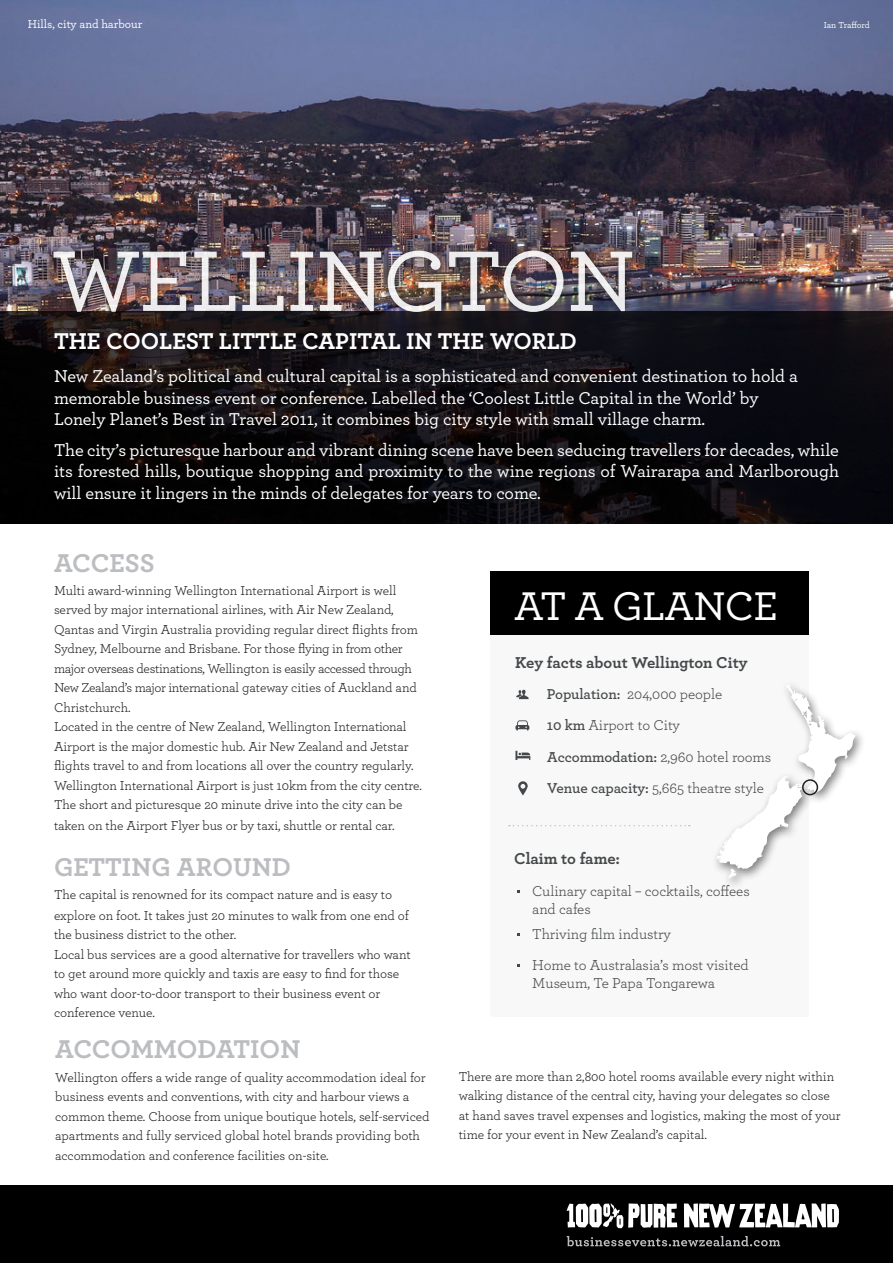
<style>
.page{position:relative;width:893px;height:1263px;background:#fff}
.page>*{position:absolute;margin:0;border:0;box-sizing:border-box;transform-origin:0 0}
.t1{font:500 90px "Archer";letter-spacing:-.02em;color:#fff}
.subheader{font:500 42px "Archer";letter-spacing:-.02em;color:#fff}
.t2{font:700 27px "Archer";color:#bcbdc0}
.t3{font:700 24px "Archer";color:#fff}
.t4{font:500 18px/21.6px "Archer";letter-spacing:-.005em;color:#fff;text-align:justify}
.t5{font:700 16.5px "Archer";color:#45484a}
.t6{font:15px/18px "Archer";letter-spacing:-.005em;color:#45484a}
.t7{font:13.5px/19.5px "Archer";letter-spacing:-.005em;color:#231f20}
.t8{font:500 12px "Archer";color:#fff}
.t9{font:500 9px "Archer";letter-spacing:-.005em;color:#fff}
.s1{font-weight:600}
</style>
<div class="page">
<img style="left:0;top:0;width:893px;height:311px">
<div style="left:811px;top:9px;width:72px;height:33px;background:#626e97"></div>
<svg style="left:0;top:311px;width:893px;height:213px;background:#0c0a0d"></svg>
<div style="left:46px;top:243px;width:595px;height:78px;background:#231f20;opacity:.7"></div>
<div style="left:0;top:1186px;width:893px;height:77px;background:#000"></div>
<svg style="left:567px;top:1203px;width:110px;height:25px"></svg>
<svg style="left:684px;top:1203px;width:155px;height:24px"></svg>
<svg style="left:567px;top:1236px;width:213px;height:10px"></svg>
<div style="left:491px;top:617px;width:318px;height:399px;background:#f8f8f8"></div>
<div style="left:491px;top:571px;width:318px;height:64px;background:#000"></div>
<div style="left:711px;top:679px;width:156px;height:211px;background:#fff"></div>
<svg style="left:716px;top:684px;width:140px;height:195px"></svg>
<div style="left:802px;top:779px;width:16px;height:16px;border:2px solid #231f20;border-radius:50%"></div>
<svg style="left:516px;top:690px;width:13px;height:9px"></svg>
<svg style="left:515px;top:720px;width:14px;height:10px"></svg>
<svg style="left:515px;top:751px;width:15px;height:9px"></svg>
<svg style="left:518px;top:781px;width:10px;height:14px"></svg>
<svg style="left:509px;top:825px;width:181px;height:1px"></svg>
<p class="t8" style="left:28px;top:15px;width:116px">Hills, city and harbour</p>
<p class="t9" style="left:824px;top:19px;width:47px">Ian Trafford</p>
<h1 class="t1" style="left:52px;top:216px;width:585px">WELLINGTON</h1>
<p class="t3" style="left:54px;top:322px;width:524px">THE COOLEST LITTLE CAPITAL IN THE WORLD</p>
<p class="t4" style="left:54px;top:364px;width:745px">New Zealand’s political and cultural capital is a sophisticated and convenient destination to hold a</p>
<p class="t4" style="left:54px;top:386px;width:706px">memorable business event or conference. Labelled the ‘Coolest Little Capital in the World’ by</p>
<p class="t4" style="left:54px;top:407px;width:653px">Lonely Planet’s Best in Travel 2011, it combines big city style with small village charm.</p>
<p class="t4" style="left:54px;top:438px;width:786px">The city’s picturesque harbour and vibrant dining scene have been seducing travellers for decades, while its forested hills, boutique shopping and proximity to the wine regions of Wairarapa and Marlborough will ensure it lingers in the minds of delegates for years to come.</p>
<p class="t2" style="left:54px;top:541px;width:102px">ACCESS</p>
<p class="t7" style="left:54px;top:580px;width:366px">Multi award-winning Wellington International Airport is well served by major international airlines, with Air New Zealand, Qantas and Virgin Australia providing regular direct flights from Sydney, Melbourne and Brisbane. For those flying in from other major overseas destinations, Wellington is easily accessed through New Zealand’s major international gateway cities of Auckland and Christchurch.</p>
<p class="t7" style="left:54px;top:717px;width:361px">Located in the centre of New Zealand, Wellington International<br>Airport is the major domestic hub. Air New Zealand and Jetstar flights travel to and from locations all over the country regularly.</p>
<p class="t7" style="left:54px;top:775px;width:369px">Wellington International Airport is just 10km from the city centre.<br>The short and picturesque 20 minute drive into the city can be taken on the Airport Flyer bus or by taxi, shuttle or rental car.</p>
<p class="t2" style="left:54px;top:846px;width:239px">GETTING AROUND</p>
<p class="t7" style="left:54px;top:884px;width:340px">The capital is renowned for its compact nature and is easy to</p>
<p class="t7" style="left:54px;top:905px;width:356px">explore on foot. It takes just 20 minutes to walk from one end of the business district to the other.</p>
<p class="t7" style="left:54px;top:944px;width:358px">Local bus services are a good alternative for travellers who want to get around more quickly and taxis are easy to find for those who want door-to-door transport to their business event or</p>
<p class="t7" style="left:54px;top:1002px;width:103px">conference venue.</p>
<p class="subheader" style="left:514px;top:576px;width:265px">AT A GLANCE</p>
<p class="t5" style="left:515px;top:649px;width:234px">Key facts about Wellington City</p>
<p class="t6" style="left:547px;top:684px;width:177px"><span class="s1">Population:</span> 204,000 people</p>
<p class="t6" style="left:547px;top:715px;width:135px"><span class="s1">10 km</span> Airport to City</p>
<p class="t6" style="left:547px;top:747px;width:225px"><span class="s1">Accommodation:</span> 2,960 hotel rooms</p>
<p class="t6" style="left:547px;top:778px;width:218px"><span class="s1">Venue capacity:</span> 5,665 theatre style</p>
<p class="t5" style="left:514px;top:845px;width:108px">Claim to fame:</p>
<p class="t6" style="left:532px;top:881px;width:219px">Culinary capital – cocktails, coffees and cafes</p>
<p class="t6" style="left:532px;top:924px;width:140px">Thriving film industry</p>
<p class="t6" style="left:532px;top:956px;width:218px">Home to Australasia’s most visited<br>Museum, Te Papa Tongarewa</p>
<p class="t2" style="left:55px;top:1028px;width:247px">ACCOMMODATION</p>
<p class="t7" style="left:55px;top:1067px;width:376px">Wellington offers a wide range of quality accommodation ideal for business events and conventions, with city and harbour views a common theme. Choose from unique boutique hotels, self-serviced apartments and fully serviced global hotel brands providing both accommodation and conference facilities on-site.</p>
<p class="t7" style="left:459px;top:1066px;width:377px">There are more than 2,800 hotel rooms available every night within</p>
<p class="t7" style="left:459px;top:1085px;width:383px">walking distance of the central city, having your delegates so close at hand saves travel expenses and logistics, making the most of your time for your event in New Zealand’s capital.</p>
</div>
